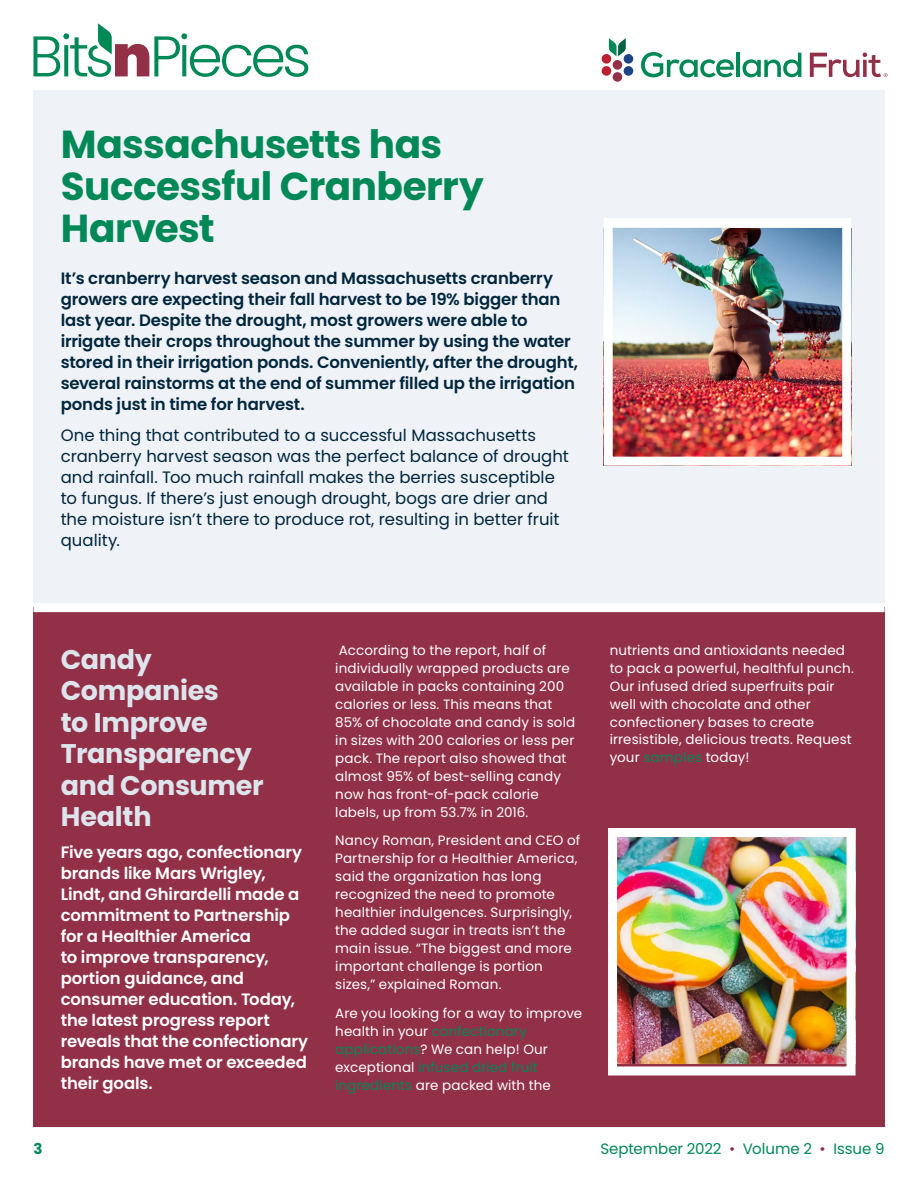
<style>
.page{position:relative;width:918px;height:1188px;background:#fff}
.page>*{position:absolute;margin:0;border:0;box-sizing:border-box;transform-origin:0 0}
.t1{font:700 39px/42px "Poppins";letter-spacing:-.015em;color:#008856}
.t2{font:700 27px/31.5px "Poppins";letter-spacing:-.01em;color:#dde4ec}
.t3{font:600 16.5px/21px "Poppins";letter-spacing:-.01em;color:#00263e}
.t4{font:16.5px/21px "Poppins";color:#00263e}
.t5{font:600 16.5px/21px "Poppins";letter-spacing:-.01em;color:#fff}
.t6{font:15px "Poppins";letter-spacing:-.005em;color:#008856}
.t7{font:700 15px "Poppins";color:#008856}
.t8{font:13.5px/18px "Poppins";letter-spacing:.01em;color:#fff}
.s1{color:#008856}
.s2{color:#913047}
</style>
<div class="page">
<svg style="left:33px;top:23px;width:275px;height:54px"></svg>
<div style="left:33px;top:90px;width:852px;height:1037px;background:#eff2f6"></div>
<svg style="left:609px;top:38px;width:17px;height:18px"></svg>
<div style="left:624px;top:54px;width:9px;height:10px;background:#1f4387;border-radius:50%"></div>
<div style="left:624px;top:66px;width:9px;height:10px;background:#1f4387;border-radius:50%"></div>
<div style="left:613px;top:60px;width:9px;height:10px;background:#913047;border-radius:50%"></div>
<div style="left:613px;top:72px;width:9px;height:10px;background:#913047;border-radius:50%"></div>
<div style="left:602px;top:54px;width:9px;height:10px;background:#bb2031;border-radius:50%"></div>
<div style="left:602px;top:66px;width:9px;height:10px;background:#bb2031;border-radius:50%"></div>
<svg style="left:641px;top:52px;width:93px;height:25px"></svg>
<hr style="left:736px;top:53px;width:4px;height:24px;background:#008856">
<svg style="left:743px;top:53px;width:58px;height:24px"></svg>
<svg style="left:810px;top:52px;width:78px;height:25px"></svg>
<div style="left:33px;top:607px;width:852px;height:520px;background:#913047"></div>
<div style="left:33px;top:603px;width:852px;height:9px;background:#fff"></div>
<img style="left:614px;top:229px;width:227px;height:227px">
<div style="left:604px;top:218px;width:247px;height:248px;border:9px solid #fff"></div>
<img style="left:618px;top:838px;width:228px;height:226px">
<div style="left:608px;top:828px;width:248px;height:248px;border:9px solid #fff"></div>
<h1 class="t1" style="left:61px;top:123px;width:425px">Massachusetts has<br>Successful Cranberry<br>Harvest</h1>
<p class="t3" style="left:61px;top:268px;width:519px">It’s cranberry harvest season and Massachusetts cranberry growers are expecting their fall harvest to be 19% bigger than last year. Despite the drought, most growers were able to irrigate their crops throughout the summer by using the water stored in their irrigation ponds. Conveniently, after the drought, several rainstorms at the end of summer filled up the irrigation ponds just in time for harvest.</p>
<p class="t4" style="left:61px;top:425px;width:510px">One thing that contributed to a successful Massachusetts cranberry harvest season was the perfect balance of drought and rainfall. Too much rainfall makes the berries susceptible to fungus. If there’s just enough drought, bogs are drier and the moisture isn’t there to produce rot, resulting in better fruit quality.</p>
<h2 class="t2" style="left:61px;top:644px;width:204px">Candy<br>Companies<br>to Improve<br>Transparency and Consumer<br>Health</h2>
<p class="t5" style="left:61px;top:842px;width:249px">Five years ago, confectionary brands like Mars Wrigley,<br>Lindt, and Ghirardelli made a commitment to Partnership for a Healthier America<br>to improve transparency, portion guidance, and consumer education. Today, the latest progress report reveals that the confectionary brands have met or exceeded their goals.</p>
<p class="t8" style="left:335px;top:641px;width:242px">According to the report, half of individually wrapped products are available in packs containing 200 calories or less. This means that 85% of chocolate and candy is sold in sizes with 200 calories or less per pack. The report also showed that almost 95% of best-selling candy now has front-of-pack calorie labels, up from 53.7% in 2016.</p>
<p class="t8" style="left:335px;top:831px;width:246px">Nancy Roman, President and CEO of Partnership for a Healthier America, said the organization has long recognized the need to promote healthier indulgences. Surprisingly, the added sugar in treats isn’t the main issue. “The biggest and more important challenge is portion sizes,” explained Roman.</p>
<p class="t8" style="left:335px;top:1004px;width:248px">Are you looking for a way to improve health in your <span class="s1">confectionary applications</span>? We can help! Our exceptional <span class="s1">infused dried fruit ingredients</span> are packed with the</p>
<p class="t8" style="left:610px;top:641px;width:246px">nutrients and antioxidants needed to pack a powerful, healthful punch.<br>Our infused dried superfruits pair well with chocolate and other confectionery bases to create irresistible, delicious treats. Request your <span class="s1">samples</span> today!</p>
<p class="t7" style="left:33px;top:1140px;width:11px">3</p>
<p class="t6" style="left:601px;top:1140px;width:285px">September 2022 <span class="s2">•</span> Volume 2 <span class="s2">•</span> Issue 9</p>
</div>
